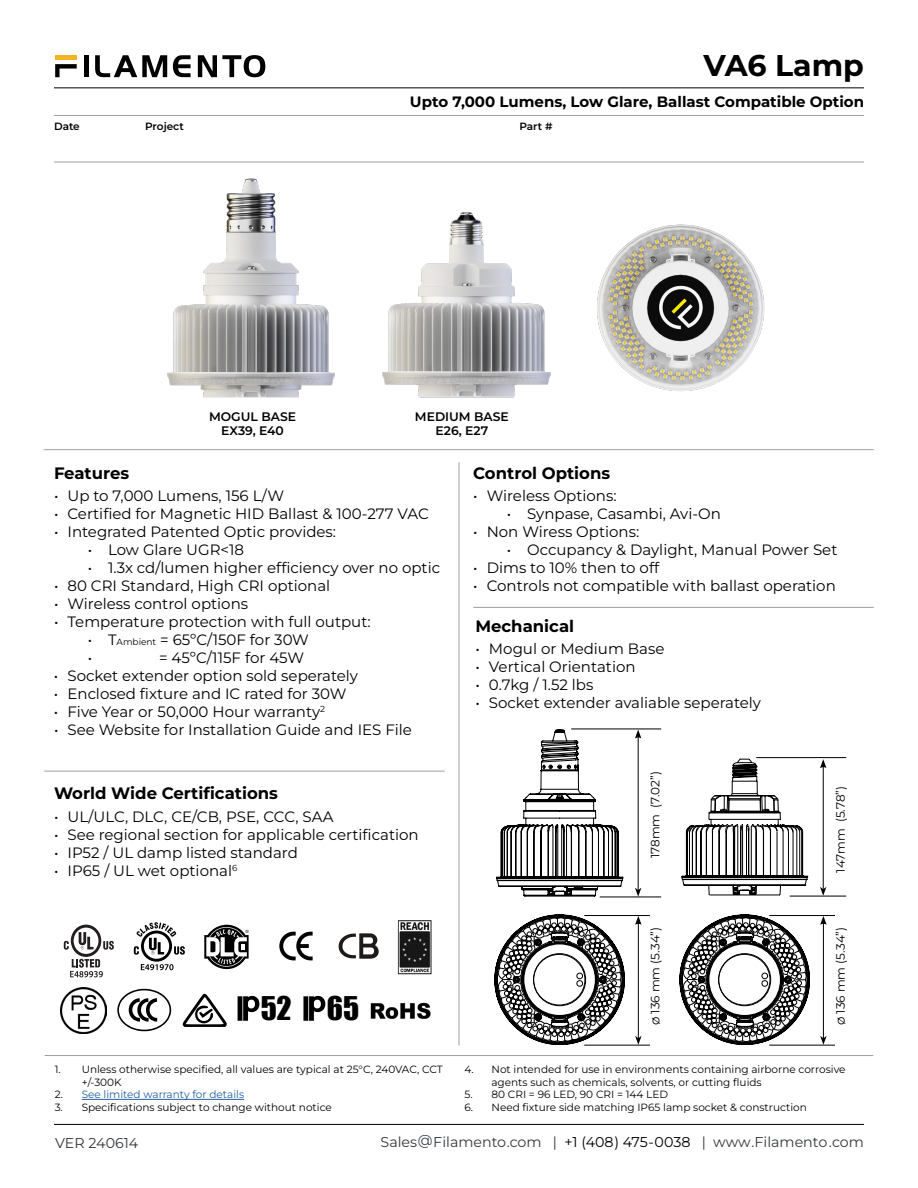
<style>
.page{position:relative;width:918px;height:1188px;background:#fff}
.page>*{position:absolute;margin:0;border:0;box-sizing:border-box;transform-origin:0 0}
.t1{font:700 30px "Montserrat";color:#000}
.t2{font:30px "Impact";color:#000}
.t3{font:700 16.5px "Montserrat";color:#000}
.t4{font:15px/18px "Montserrat";color:#000}
.t5{font:700 15px "Montserrat";color:#000}
.t6{font:14.25px "Montserrat";color:#34383b}
.t7{font:600 12.3px/14px "Montserrat";color:#000;text-align:center}
.t8{font:12px "Montserrat";color:#000}
.t9{font:10.5px/12.6px "Montserrat";color:#000}
.t10{font:10.5px/12.6px "Montserrat";color:#000101}
.t11{font:10.5px "Montserrat";color:#215e9e}
.t12{font:600 10.5px "Montserrat";color:#000}
.s1{font-size:9px}
.s2{color:#000}
</style>
<div class="page">
<div style="left:55px;top:55px;width:22px;height:5px;background:#f4b320"></div>
<div style="left:84px;top:55px;width:5px;height:22px;background:#000"></div>
<svg style="left:95px;top:55px;width:72px;height:22px"></svg>
<svg style="left:173px;top:55px;width:18px;height:22px"></svg>
<svg style="left:198px;top:55px;width:67px;height:22px"></svg>
<svg style="left:55px;top:64px;width:22px;height:13px"></svg>
<hr style="left:54px;top:87px;width:810px;height:1px;background:#000">
<hr style="left:54px;top:1124px;width:810px;height:1px;background:#000">
<hr style="left:54px;top:115px;width:810px;height:1px;background:#9d9fa2">
<hr style="left:54px;top:162px;width:810px;height:1px;background:#9d9fa2">
<img style="left:597px;top:224px;width:168px;height:168px">
<img style="left:167px;top:178px;width:168px;height:220px">
<img style="left:382px;top:212px;width:169px;height:186px">
<hr style="left:571px;top:729px;width:90px;height:1px;background:#000">
<hr style="left:600px;top:897px;width:61px;height:1px;background:#000">
<hr style="left:638px;top:736px;width:1px;height:154px;background:#000">
<svg style="left:635px;top:888px;width:6px;height:9px"></svg>
<svg style="left:635px;top:730px;width:6px;height:9px"></svg>
<hr style="left:756px;top:757px;width:90px;height:1px;background:#000">
<hr style="left:790px;top:896px;width:56px;height:1px;background:#000">
<hr style="left:823px;top:766px;width:1px;height:123px;background:#000">
<svg style="left:820px;top:887px;width:6px;height:9px"></svg>
<svg style="left:820px;top:759px;width:6px;height:9px"></svg>
<svg style="left:681px;top:758px;width:127px;height:137px"></svg>
<svg style="left:496px;top:729px;width:127px;height:167px"></svg>
<hr style="left:584px;top:915px;width:66px;height:1px;background:#000">
<hr style="left:638px;top:922px;width:1px;height:116px;background:#000">
<svg style="left:635px;top:1036px;width:7px;height:9px"></svg>
<svg style="left:635px;top:916px;width:7px;height:9px"></svg>
<hr style="left:584px;top:1045px;width:66px;height:1px;background:#000">
<svg style="left:495px;top:915px;width:130px;height:130px"></svg>
<hr style="left:769px;top:915px;width:66px;height:1px;background:#000">
<hr style="left:823px;top:922px;width:1px;height:116px;background:#000">
<svg style="left:820px;top:1036px;width:7px;height:9px"></svg>
<svg style="left:820px;top:916px;width:7px;height:9px"></svg>
<hr style="left:769px;top:1045px;width:66px;height:1px;background:#000">
<svg style="left:680px;top:915px;width:130px;height:130px"></svg>
<svg style="left:182px;top:994px;width:45px;height:33px"></svg>
<svg style="left:117px;top:989px;width:54px;height:42px"></svg>
<svg style="left:204px;top:924px;width:45px;height:46px"></svg>
<svg style="left:279px;top:932px;width:34px;height:28px"></svg>
<svg style="left:339px;top:933px;width:40px;height:26px"></svg>
<svg style="left:141px;top:931px;width:31px;height:31px"></svg>
<div style="left:144px;top:933px;width:25px;height:26px;background:#fff;border-radius:50%"></div>
<svg style="left:134px;top:922px;width:51px;height:33px"></svg>
<svg style="left:141px;top:964px;width:33px;height:6px"></svg>
<svg style="left:64px;top:925px;width:50px;height:52px"></svg>
<img style="left:61px;top:988px;width:45px;height:45px">
<img style="left:370px;top:1002px;width:61px;height:17px">
<img style="left:397px;top:920px;width:35px;height:55px">
<svg style="left:238px;top:996px;width:22px;height:25px"></svg>
<svg style="left:303px;top:996px;width:23px;height:25px"></svg>
<hr style="left:45px;top:1055px;width:828px;height:1px;background:#9d9fa2">
<hr style="left:44px;top:771px;width:401px;height:1px;background:#9d9fa2">
<hr style="left:459px;top:462px;width:1px;height:583px;background:#9d9fa2">
<hr style="left:44px;top:449px;width:830px;height:1px;background:#9d9fa2">
<hr style="left:473px;top:607px;width:401px;height:1px;background:#9d9fa2">
<hr style="left:82px;top:1099px;width:162px;height:1px;background:#215e9e">
<h1 class="t1" style="left:704px;top:43px;width:162px">VA6 Lamp</h1>
<p class="t5" style="left:410px;top:91px;width:456px">Upto 7,000 Lumens, Low Glare, Ballast Compatible Option</p>
<p class="t12" style="left:54px;top:118px;width:27px">Date</p>
<p class="t12" style="left:145px;top:118px;width:40px">Project</p>
<p class="t12" style="left:519px;top:118px;width:35px">Part #</p>
<p class="t7" style="left:209px;top:409px;width:89px">MOGUL BASE<br>EX39, E40</p>
<p class="t7" style="left:415px;top:409px;width:95px">MEDIUM BASE<br>E26, E27</p>
<p class="t3" style="left:54px;top:461px;width:77px">Features</p>
<p class="t4" style="left:54px;top:486px;width:232px">• Up to 7,000 Lumens, 156 L/W</p>
<p class="t4" style="left:54px;top:504px;width:376px">• Certified for Magnetic HID Ballast &amp; 100-277 VAC</p>
<p class="t4" style="left:54px;top:522px;width:284px">• Integrated Patented Optic provides:</p>
<p class="t4" style="left:88px;top:540px;width:158px">• Low Glare UGR&lt;18</p>
<p class="t4" style="left:88px;top:558px;width:354px">• 1.3x cd/lumen higher efficiency over no optic</p>
<p class="t4" style="left:54px;top:576px;width:278px">• 80 CRI Standard, High CRI optional</p>
<p class="t4" style="left:54px;top:594px;width:196px">• Wireless control options</p>
<p class="t4" style="left:54px;top:612px;width:318px">• Temperature protection with full output:</p>
<p class="t4" style="left:88px;top:630px;width:223px">• T<span class="s1">Ambient</span> = 65ºC/150F for 30W •</p>
<p class="t4" style="left:159px;top:648px;width:147px">= 45ºC/115F for 45W</p>
<p class="t4" style="left:54px;top:666px;width:306px">• Socket extender option sold seperately</p>
<p class="t4" style="left:54px;top:684px;width:294px">• Enclosed fixture and IC rated for 30W</p>
<p class="t4" style="left:54px;top:702px;width:273px">• Five Year or 50,000 Hour warranty<sup>2</sup></p>
<p class="t4" style="left:54px;top:720px;width:360px">• See Website for Installation Guide and IES File</p>
<p class="t3" style="left:54px;top:782px;width:226px">World Wide Certifications</p>
<p class="t4" style="left:54px;top:807px;width:281px">• UL/ULC, DLC, CE/CB, PSE, CCC, SAA</p>
<p class="t4" style="left:54px;top:825px;width:366px">• See regional section for applicable certification</p>
<p class="t4" style="left:54px;top:843px;width:245px">• IP52 / UL damp listed standard</p>
<p class="t4" style="left:54px;top:861px;width:185px">• IP65 / UL wet optional<sup>6</sup></p>
<h1 class="t2" style="left:261px;top:985px;width:100px">52 65</h1>
<p class="t10" style="left:82px;top:1063px;width:363px;text-indent:-27px">1. Unless otherwise specified, all values are typical at 25°C, 240VAC, CCT +/-300K</p>
<p class="t11" style="left:55px;top:1087px;width:191px"><span class="s2">2.</span> See limited warranty for details</p>
<p class="t10" style="left:55px;top:1100px;width:279px">3. Specifications subject to change without notice</p>
<p class="t3" style="left:473px;top:461px;width:138px">Control Options</p>
<p class="t4" style="left:473px;top:486px;width:145px">• Wireless Options:</p>
<p class="t4" style="left:507px;top:504px;width:216px">• Synpase, Casambi, Avi-On</p>
<p class="t4" style="left:473px;top:522px;width:167px">• Non Wiress Options:</p>
<p class="t4" style="left:507px;top:540px;width:332px">• Occupancy &amp; Daylight, Manual Power Set</p>
<p class="t4" style="left:473px;top:558px;width:188px">• Dims to 10% then to off</p>
<p class="t4" style="left:473px;top:576px;width:364px">• Controls not compatible with ballast operation</p>
<p class="t3" style="left:475px;top:614px;width:100px">Mechanical</p>
<p class="t4" style="left:475px;top:640px;width:190px">• Mogul or Medium Base</p>
<p class="t4" style="left:475px;top:658px;width:162px">• Vertical Orientation</p>
<p class="t4" style="left:475px;top:676px;width:119px">• 0.7kg / 1.52 lbs</p>
<p class="t4" style="left:475px;top:694px;width:287px">• Socket extender avaliable seperately</p>
<p class="t8" style="left:647px;top:858px;width:88px;rotate:-90deg">178mm (7.02”)</p>
<p class="t8" style="left:832px;top:873px;width:88px;rotate:-90deg">147mm (5.78”)</p>
<p class="t8" style="left:647px;top:1025px;width:100px;rotate:-90deg">Ø 136 mm (5.34”)</p>
<p class="t8" style="left:832px;top:1025px;width:100px;rotate:-90deg">Ø 136 mm (5.34”)</p>
<p class="t9" style="left:491px;top:1063px;width:356px;text-indent:-27px">4. Not intended for use in environments containing airborne corrosive agents such as chemicals, solvents, or cutting fluids</p>
<p class="t10" style="left:464px;top:1088px;width:205px">5. 80 CRI = 96 LED, 90 CRI = 144 LED</p>
<p class="t9" style="left:464px;top:1100px;width:344px">6. Need fixture side matching IP65 lamp socket &amp; construction</p>
<p class="t6" style="left:55px;top:1133px;width:85px">VER 240614</p>
<p class="t6" style="left:381px;top:1132px;width:485px">Sales@Filamento.com | <span class="s2">+1 (408) 475-0038</span> | www.Filamento.com</p>
</div>
